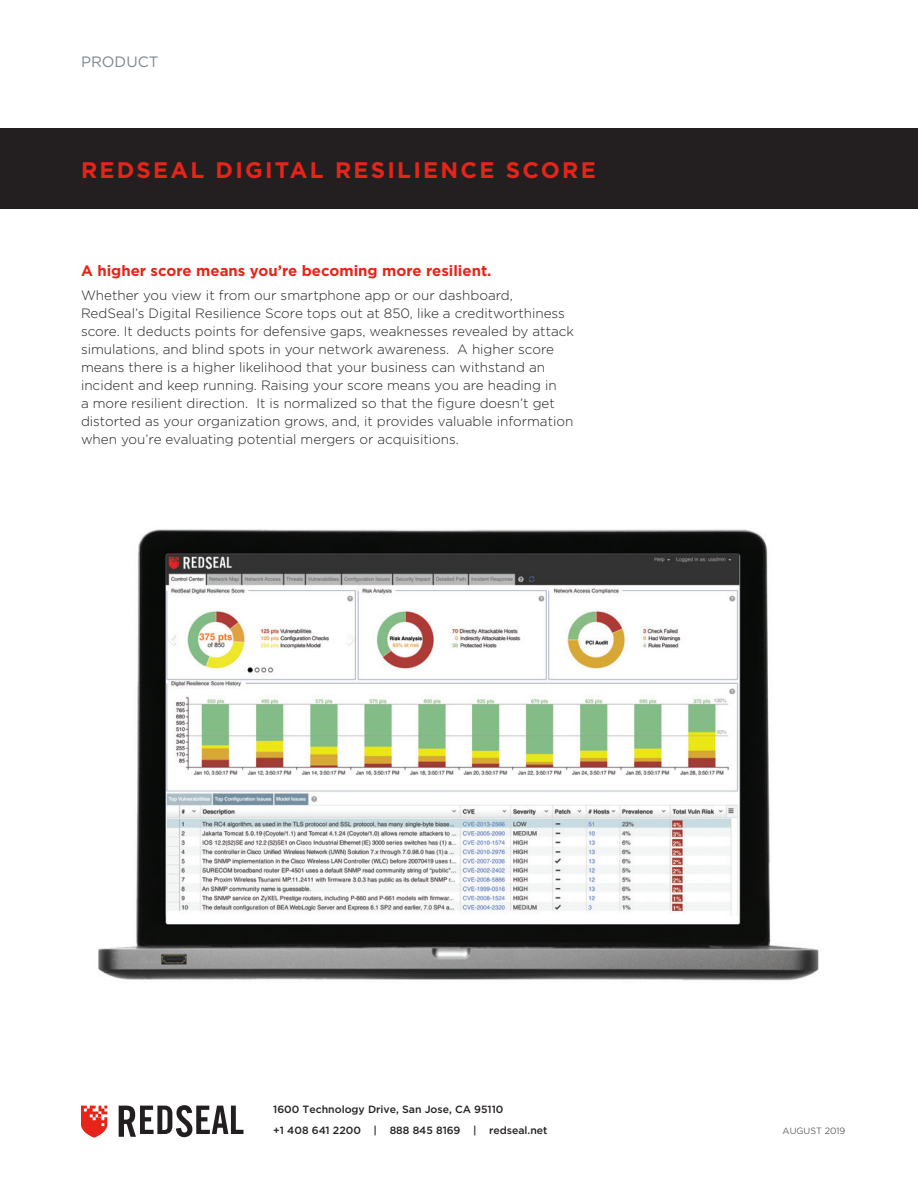
<style>
.page{position:relative;width:918px;height:1188px;background:#fff}
.page>*{position:absolute;margin:0;border:0;box-sizing:border-box;transform-origin:0 0}
.t1{font:700 22.5px "Gotham";letter-spacing:.1em;color:#e72419}
.Subhead{font:700 15px "Gotham";color:#e72419}
.t2{font:15px "Gotham";color:#7c858c}
.Body_Copy{font:300 13.5px/18px "Gotham";color:#231f20}
.t3{font:500 10.5px/21.3px "Gotham";color:#231f20}
.t4{font:300 9px "Gotham";color:#231f20}
</style>
<div class="page">
<div style="left:0;top:128px;width:918px;height:81px;background:#231f20"></div>
<svg style="left:81px;top:1106px;width:26px;height:32px"></svg>
<svg style="left:119px;top:1105px;width:125px;height:32px"></svg>
<img style="left:98px;top:529px;width:721px;height:452px">
<p class="t2" style="left:81px;top:53px;width:79px">PRODUCT</p>
<h1 class="t1" style="left:81px;top:157px;width:516px">REDSEAL DIGITAL RESILIENCE SCORE</h1>
<p class="Subhead" style="left:81px;top:262px;width:412px">A higher score means you’re becoming more resilient.</p>
<p class="Body_Copy" style="left:81px;top:286px;width:495px">Whether you view it from our smartphone app or our dashboard, RedSeal’s Digital Resilience Score tops out at 850, like a creditworthiness score. It deducts points for defensive gaps, weaknesses revealed by attack simulations, and blind spots in your network awareness. A higher score means there is a higher likelihood that your business can withstand an incident and keep running. Raising your score means you are heading in<br>a more resilient direction. It is normalized so that the figure doesn’t get distorted as your organization grows, and, it provides valuable information when you’re evaluating potential mergers or acquisitions.</p>
<p class="t3" style="left:273px;top:1098px;width:276px">1600 Technology Drive, San Jose, CA 95110<br>+1 408 641 2200 | 888 845 8169 | redseal.net</p>
<p class="t4" style="left:783px;top:1126px;width:64px">AUGUST 2019</p>
</div>
